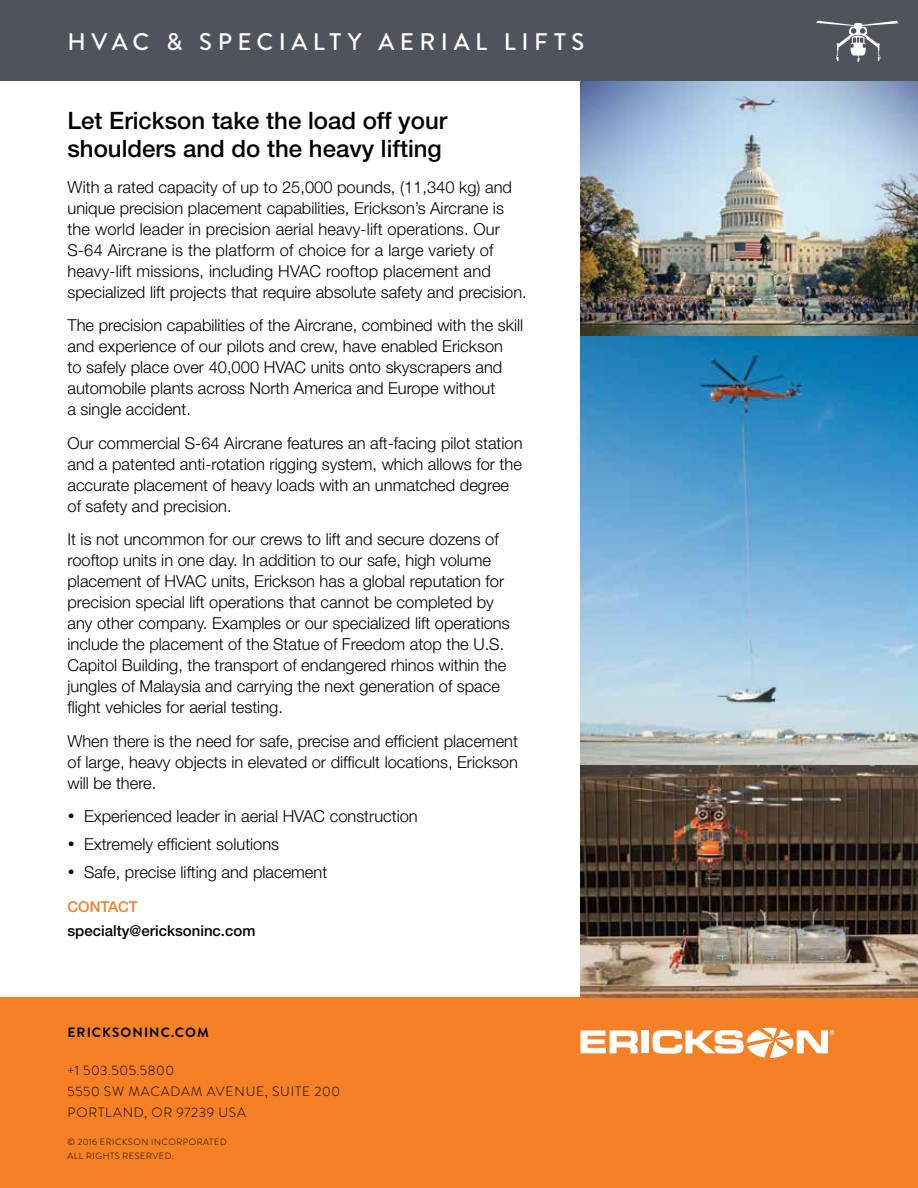
<style>
.page{position:relative;width:918px;height:1188px;background:#fff}
.page>*{position:absolute;margin:0;border:0;box-sizing:border-box;transform-origin:0 0}
.t1{font:500 24px/28.5px "Helvetica Neue";color:#000}
.t2{font:500 24px "Brandon Grotesque";letter-spacing:.23em;color:#fff}
.t3{font:300 16.5px/21px "Helvetica Neue";color:#000}
.t4{font:500 15px "Helvetica Neue";color:#000}
.t5{font:500 15px "Helvetica Neue";color:#f58025}
.t6{font:300 13.5px/21px "Brandon Grotesque";letter-spacing:.06em;color:#000}
.t7{font:700 13.5px "Brandon Grotesque";letter-spacing:.08em;color:#000}
.t8{font:300 9px/13.5px "Brandon Grotesque";letter-spacing:.06em;color:#000}
</style>
<div class="page">
<div style="left:0;top:998px;width:918px;height:190px;background:#f58025"></div>
<div style="left:0;top:0;width:918px;height:81px;background:#4f545c"></div>
<svg style="left:816px;top:21px;width:82px;height:41px"></svg>
<img style="left:580px;top:81px;width:338px;height:917px">
<svg style="left:580px;top:1030px;width:58px;height:23px"></svg>
<div style="left:642px;top:1030px;width:7px;height:23px;background:#fff"></div>
<svg style="left:653px;top:1028px;width:181px;height:30px"></svg>
<h1 class="t2" style="left:68px;top:25px;width:518px">HVAC &amp; SPECIALTY AERIAL LIFTS</h1>
<h1 class="t1" style="left:68px;top:105px;width:381px">Let Erickson take the load off your shoulders and do the heavy lifting</h1>
<p class="t3" style="left:68px;top:176px;width:461px">With a rated capacity of up to 25,000 pounds, (11,340 kg) and unique precision placement capabilities, Erickson’s Aircrane is the world leader in precision aerial heavy-lift operations. Our S-64 Aircrane is the platform of choice for a large variety of heavy-lift missions, including HVAC rooftop placement and specialized lift projects that require absolute safety and precision.</p>
<p class="t3" style="left:68px;top:315px;width:457px">The precision capabilities of the Aircrane, combined with the skill and experience of our pilots and crew, have enabled Erickson<br>to safely place over 40,000 HVAC units onto skyscrapers and automobile plants across North America and Europe without<br>a single accident.</p>
<p class="t3" style="left:68px;top:432px;width:457px">Our commercial S-64 Aircrane features an aft-facing pilot station and a patented anti-rotation rigging system, which allows for the accurate placement of heavy loads with an unmatched degree of safety and precision.</p>
<p class="t3" style="left:68px;top:529px;width:444px">It is not uncommon for our crews to lift and secure dozens of rooftop units in one day. In addition to our safe, high volume placement of HVAC units, Erickson has a global reputation for precision special lift operations that cannot be completed by any other company. Examples or our specialized lift operations include the placement of the Statue of Freedom atop the U.S.<br>Capitol Building, the transport of endangered rhinos within the jungles of Malaysia and carrying the next generation of space flight vehicles for aerial testing.</p>
<p class="t3" style="left:68px;top:730px;width:452px;text-align:justify">When there is the need for safe, precise and efficient placement of large, heavy objects in elevated or difficult locations, Erickson will be there.</p>
<p class="t3" style="left:68px;top:805px;width:352px">• Experienced leader in aerial HVAC construction</p>
<p class="t3" style="left:68px;top:833px;width:213px">• Extremely efficient solutions</p>
<p class="t3" style="left:68px;top:861px;width:261px">• Safe, precise lifting and placement</p>
<p class="t5" style="left:68px;top:898px;width:72px">CONTACT</p>
<p class="t4" style="left:68px;top:922px;width:189px">specialty@ericksoninc.com</p>
<p class="t7" style="left:68px;top:1023px;width:143px">ERICKSONINC.COM</p>
<p class="t6" style="left:67px;top:1060px;width:274px">+1 503.505.5800<br>5550 SW MACADAM AVENUE, SUITE 200<br>PORTLAND, OR 97239 USA</p>
<p class="t8" style="left:68px;top:1135px;width:161px">© 2016 ERICKSON INCORPORATED<br>ALL RIGHTS RESERVED.</p>
</div>
